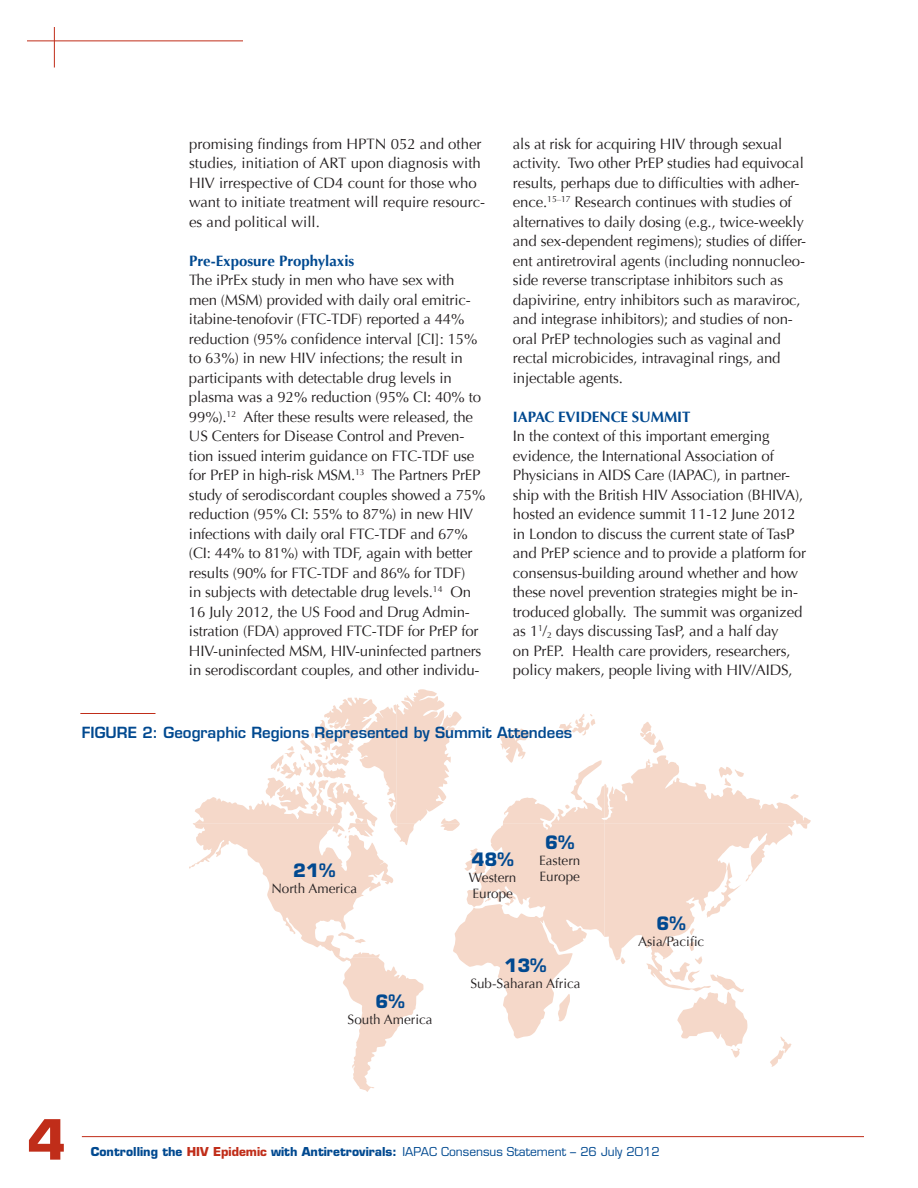
<style>
.page{position:relative;width:918px;height:1188px;background:#fff}
.page>*{position:absolute;margin:0;border:0;box-sizing:border-box;transform-origin:0 0}
.t1{font:700 54px "Eurostile";color:#c02d19}
.t2{font:700 18px "Eurostile";color:#014990}
.t3{font:15px/19.5px "Optima";letter-spacing:-.01em;color:#231f20}
.t4{font:600 15px "Eurostile";color:#014990}
.t5{font:700 15px "Optima";letter-spacing:-.01em;color:#014990}
.t6{font:13.5px/16.2px "Optima";color:#231f20}
.t7{font:700 12px "Eurostile";color:#014990}
.s1{color:#c02d19}
.s2{font-weight:400}
</style>
<div class="page">
<hr style="left:82px;top:1136px;width:782px;height:1px;background:#c02d19">
<svg style="left:352px;top:820px;width:459px;height:272px"></svg>
<svg style="left:189px;top:689px;width:620px;height:332px"></svg>
<hr style="left:27px;top:41px;width:216px;height:1px;background:#c02d19">
<hr style="left:54px;top:27px;width:1px;height:41px;background:#c02d19">
<hr style="left:80px;top:713px;width:75px;height:1px;background:#c02d19">
<p class="t3" style="left:189px;top:134px;width:298px">promising findings from HPTN 052 and other studies, initiation of ART upon diagnosis with HIV irrespective of CD4 count for those who want to initiate treatment will require resourc&shy;es and political will.</p>
<p class="t5" style="left:189px;top:252px;width:167px">Pre-Exposure Prophylaxis</p>
<p class="t3" style="left:189px;top:271px;width:298px">The iPrEx study in men who have sex with men (MSM) provided with daily oral emitric&shy;itabine-tenofovir (FTC-TDF) reported a 44% reduction (95% confidence interval [CI]: 15% to 63%) in new HIV infections; the result in participants with detectable drug levels in plasma was a 92% reduction (95% CI: 40% to 99%).<sup>12</sup> After these results were released, the US Centers for Disease Control and Preven&shy;tion issued interim guidance on FTC-TDF use for PrEP in high-risk MSM.<sup>13</sup> The Partners PrEP study of serodiscordant couples showed a 75% reduction (95% CI: 55% to 87%) in new HIV infections with daily oral FTC-TDF and 67% (CI: 44% to 81%) with TDF, again with better results (90% for FTC-TDF and 86% for TDF)<br>in subjects with detectable drug levels.<sup>14</sup> On 16 July 2012, the US Food and Drug Admin&shy;istration (FDA) approved FTC-TDF for PrEP for HIV-uninfected MSM, HIV-uninfected partners in serodiscordant couples, and other individu-</p>
<p class="t3" style="left:513px;top:134px;width:295px">als at risk for acquiring HIV through sexual activity. Two other PrEP studies had equivocal results, perhaps due to difficulties with adher&shy;ence.<sup>15–17</sup> Research continues with studies of alternatives to daily dosing (e.g., twice-weekly and sex-dependent regimens); studies of differ&shy;ent antiretroviral agents (including nonnucleo&shy;side reverse transcriptase inhibitors such as dapivirine, entry inhibitors such as maraviroc, and integrase inhibitors); and studies of non&shy;oral PrEP technologies such as vaginal and rectal microbicides, intravaginal rings, and injectable agents.</p>
<p class="t5" style="left:513px;top:408px;width:176px">IAPAC Evidence Summit</p>
<p class="t3" style="left:513px;top:427px;width:295px">In the context of this important emerging evidence, the International Association of Physicians in AIDS Care (IAPAC), in partner&shy;ship with the British HIV Association (BHIVA), hosted an evidence summit 11-12 June 2012 in London to discuss the current state of TasP and PrEP science and to provide a platform for consensus-building around whether and how these novel prevention strategies might be in&shy;troduced globally. The summit was organized as 1<sup>1</sup>/<sub>2</sub> days discussing TasP, and a half day<br>on PrEP. Health care providers, researchers, policy makers, people living with HIV/AIDS,</p>
<p class="t4" style="left:82px;top:723px;width:492px">Figure 2: Geographic Regions Represented by Summit Attendees</p>
<p class="t2" style="left:293px;top:860px;width:44px">21%</p>
<p class="t6" style="left:271px;top:881px;width:87px">North America</p>
<p class="t2" style="left:376px;top:990px;width:31px">6%</p>
<p class="t6" style="left:348px;top:1012px;width:87px">South America</p>
<p class="t2" style="left:472px;top:848px;width:44px">48%</p>
<p class="t6" style="left:469px;top:869px;width:49px">Western<br>Europe</p>
<p class="t2" style="left:545px;top:831px;width:31px">6%</p>
<p class="t6" style="left:539px;top:852px;width:43px">Eastern<br>Europe</p>
<p class="t2" style="left:504px;top:955px;width:44px">13%</p>
<p class="t6" style="left:470px;top:976px;width:112px">Sub-Saharan Africa</p>
<p class="t2" style="left:657px;top:912px;width:31px">6%</p>
<p class="t6" style="left:638px;top:934px;width:68px">Asia/Pacific</p>
<h1 class="t1" style="left:27px;top:1106px;width:40px">4</h1>
<p class="t7" style="left:91px;top:1145px;width:570px">Controlling the <span class="s1">HIV Epidemic</span> with Antiretrovirals: <span class="s2">IAPAC Consensus Statement – 26 July 2012</span></p>
</div>
